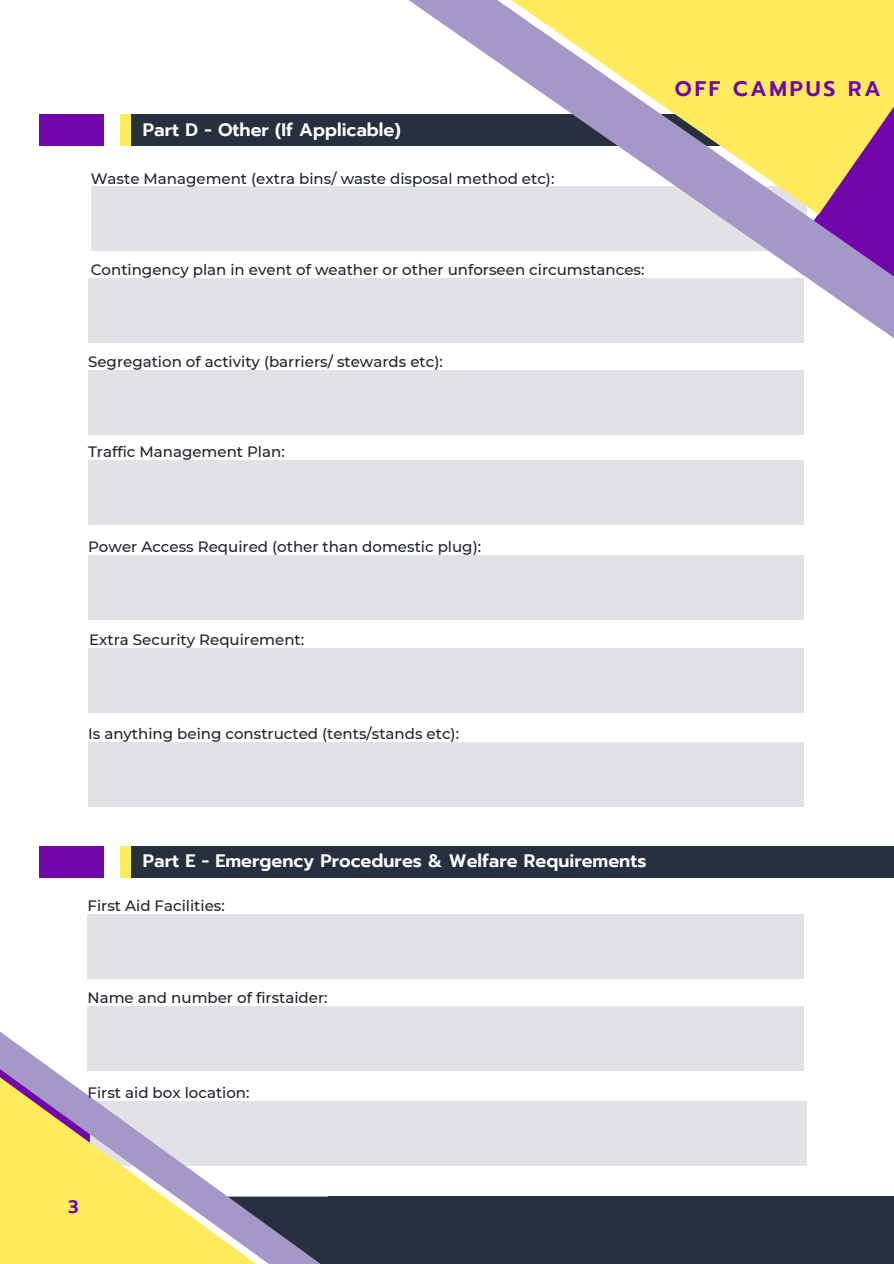
<style>
.page{position:relative;width:894px;height:1264px;background:#fff}
.page>*{position:absolute;margin:0;border:0;box-sizing:border-box;transform-origin:0 0}
.t1{font:600 21px "Prompt";letter-spacing:.13em;color:#7106ab}
.t2{font:600 18px "Prompt";color:#fff}
.t3{font:600 18px "Prompt";color:#7106ab}
.t4{font:500 15px "Montserrat";color:#1e232b}
</style>
<div class="page">
<div style="left:126px;top:114px;width:767px;height:32px;background:#27303f"></div>
<div style="left:91px;top:187px;width:715px;height:64px;background:#e1e2e6"></div>
<div style="left:88px;top:278px;width:715px;height:64px;background:#e1e2e6"></div>
<div style="left:88px;top:370px;width:715px;height:64px;background:#e1e2e6"></div>
<div style="left:88px;top:460px;width:715px;height:64px;background:#e1e2e6"></div>
<div style="left:88px;top:555px;width:715px;height:64px;background:#e1e2e6"></div>
<div style="left:88px;top:648px;width:715px;height:64px;background:#e1e2e6"></div>
<div style="left:88px;top:742px;width:715px;height:64px;background:#e1e2e6"></div>
<svg style="left:376px;top:0;width:517px;height:343px"></svg>
<div style="left:328px;top:1196px;width:565px;height:67px;background:#27303f"></div>
<div style="left:90px;top:1101px;width:716px;height:64px;background:#e1e2e6"></div>
<div style="left:126px;top:846px;width:767px;height:31px;background:#27303f"></div>
<div style="left:39px;top:846px;width:64px;height:31px;background:#7106ab"></div>
<div style="left:121px;top:846px;width:10px;height:31px;background:#ffeb5b"></div>
<div style="left:39px;top:114px;width:64px;height:32px;background:#7106ab"></div>
<div style="left:120px;top:114px;width:10px;height:32px;background:#ffeb5b"></div>
<div style="left:88px;top:914px;width:715px;height:64px;background:#e1e2e6"></div>
<div style="left:88px;top:1006px;width:715px;height:64px;background:#e1e2e6"></div>
<svg style="left:0;top:1006px;width:356px;height:257px"></svg>
<p class="t2" style="left:143px;top:116px;width:259px">Part D - Other (If Applicable)</p>
<p class="t4" style="left:91px;top:169px;width:465px">Waste Management (extra bins/ waste disposal method etc):</p>
<p class="t4" style="left:91px;top:261px;width:555px">Contingency plan in event of weather or other unforseen circumstances:</p>
<p class="t4" style="left:88px;top:352px;width:356px">Segregation of activity (barriers/ stewards etc):</p>
<p class="t4" style="left:88px;top:443px;width:198px">Traffic Management Plan:</p>
<p class="t1" style="left:674px;top:73px;width:207px">OFF CAMPUS RA</p>
<p class="t4" style="left:88px;top:537px;width:394px">Power Access Required (other than domestic plug):</p>
<p class="t4" style="left:89px;top:630px;width:216px">Extra Security Requirement:</p>
<p class="t4" style="left:88px;top:724px;width:372px">Is anything being constructed (tents/stands etc):</p>
<p class="t2" style="left:143px;top:847px;width:505px">Part E - Emergency Procedures &amp; Welfare Requirements</p>
<p class="t4" style="left:87px;top:897px;width:139px">First Aid Facilities:</p>
<p class="t4" style="left:87px;top:988px;width:241px">Name and number of firstaider:</p>
<p class="t4" style="left:87px;top:1083px;width:163px">First aid box location:</p>
<p class="t3" style="left:68px;top:1193px;width:12px">3</p>
</div>
